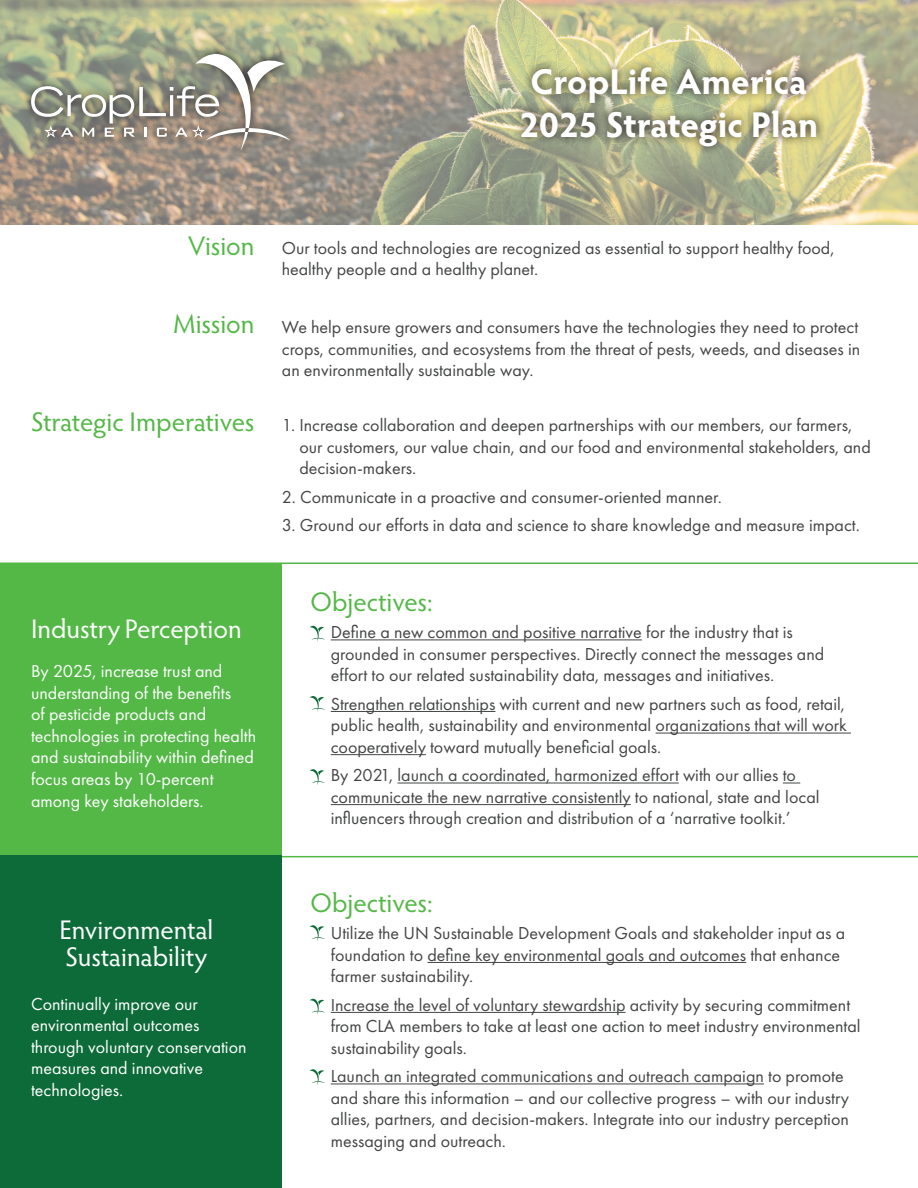
<style>
.page{position:relative;width:918px;height:1188px;background:#fff}
.page>*{position:absolute;margin:0;border:0;box-sizing:border-box;transform-origin:0 0}
.t1{font:700 36px/43.2px "Hypatia Sans Pro";color:#fff;text-align:center}
.t2{font:27px "Hypatia Sans Pro";color:#54b847}
.t3{font:27px/27px "Hypatia Sans Pro";color:#fff}
.t4{font:18px/21.6px "Futura PT";color:#444545}
.t5{font:18px/21.6px "Futura PT";color:#fff}
</style>
<div class="page">
<img style="left:0;top:0;width:918px;height:225px">
<hr style="left:331px;top:639px;width:311px;height:1px;background:#444545">
<hr style="left:331px;top:711px;width:164px;height:1px;background:#444545">
<hr style="left:656px;top:733px;width:195px;height:1px;background:#444545">
<hr style="left:331px;top:754px;width:95px;height:1px;background:#444545">
<hr style="left:397px;top:783px;width:282px;height:1px;background:#444545">
<svg style="left:783px;top:783px;width:17px;height:1px"></svg>
<hr style="left:331px;top:804px;width:300px;height:1px;background:#444545">
<hr style="left:427px;top:962px;width:319px;height:1px;background:#444545">
<hr style="left:331px;top:1012px;width:295px;height:1px;background:#444545">
<hr style="left:331px;top:1084px;width:433px;height:1px;background:#444545">
<hr style="left:0;top:562px;width:918px;height:2px;background:#54b847">
<hr style="left:0;top:856px;width:918px;height:1px;background:#54b847">
<div style="left:0;top:564px;width:282px;height:292px;background:#54b847"></div>
<div style="left:0;top:856px;width:282px;height:332px;background:#0c6b38"></div>
<svg style="left:22px;top:45px;width:276px;height:113px;background:#a2a187"></svg>
<svg style="left:31px;top:54px;width:259px;height:97px;background:#a09d8d"></svg>
<svg style="left:513px;top:58px;width:313px;height:98px;background:#a4a47c"></svg>
<svg style="left:310px;top:626px;width:15px;height:15px"></svg>
<svg style="left:310px;top:925px;width:15px;height:16px"></svg>
<svg style="left:310px;top:999px;width:15px;height:15px"></svg>
<svg style="left:310px;top:1069px;width:15px;height:16px"></svg>
<svg style="left:310px;top:696px;width:15px;height:16px"></svg>
<svg style="left:310px;top:769px;width:15px;height:16px"></svg>
<h1 class="t1" style="left:519px;top:58px;width:300px">CropLife America<br>2025 Strategic Plan</h1>
<h2 class="t2" style="left:188px;top:227px;width:68px">Vision</h2>
<h2 class="t2" style="left:174px;top:306px;width:82px">Mission</h2>
<h2 class="t2" style="left:31px;top:404px;width:225px">Strategic Imperatives</h2>
<h2 class="t3" style="left:31px;top:614px;width:212px">Industry Perception</h2>
<p class="t5" style="left:31px;top:660px;width:227px">By 2025, increase trust and understanding of the benefits<br>of pesticide products and technologies in protecting health and sustainability within defined focus areas by 10-percent among key stakeholders.</p>
<h2 class="t3" style="left:60px;top:915px;width:155px">Environmental<br>Sustainability</h2>
<p class="t5" style="left:31px;top:993px;width:217px">Continually improve our environmental outcomes through voluntary conservation measures and innovative technologies.</p>
<p class="t4" style="left:282px;top:237px;width:554px">Our tools and technologies are recognized as essential to support healthy food, healthy people and a healthy planet.</p>
<p class="t4" style="left:282px;top:316px;width:580px;text-align:justify">We help ensure growers and consumers have the technologies they need to protect crops, communities, and ecosystems from the threat of pests, weeds, and diseases in an environmentally sustainable way.</p>
<p class="t4" style="left:299px;top:414px;width:573px;text-indent:-18px">1. Increase collaboration and deepen partnerships with our members, our farmers, our customers, our value chain, and our food and environmental stakeholders, and decision-makers.</p>
<p class="t4" style="left:282px;top:486px;width:442px">2. Communicate in a proactive and consumer-oriented manner.</p>
<p class="t4" style="left:282px;top:514px;width:580px">3. Ground our efforts in data and science to share knowledge and measure impact.</p>
<h2 class="t2" style="left:311px;top:584px;width:124px">Objectives:</h2>
<p class="t4" style="left:331px;top:621px;width:495px">Define a new common and positive narrative for the industry that is grounded in consumer perspectives. Directly connect the messages and effort to our related sustainability data, messages and initiatives.</p>
<p class="t4" style="left:331px;top:693px;width:518px;text-align:justify">Strengthen relationships with current and new partners such as food, retail, public health, sustainability and environmental organizations that will work cooperatively toward mutually beneficial goals.</p>
<p class="t4" style="left:331px;top:764px;width:490px">By 2021, launch a coordinated, harmonized effort with our allies to communicate the new narrative consistently to national, state and local influencers through creation and distribution of a ‘narrative toolkit.’</p>
<h2 class="t2" style="left:311px;top:884px;width:124px">Objectives:</h2>
<p class="t4" style="left:331px;top:922px;width:516px">Utilize the UN Sustainable Development Goals and stakeholder input as a foundation to define key environmental goals and outcomes that enhance farmer sustainability.</p>
<p class="t4" style="left:331px;top:994px;width:531px">Increase the level of voluntary stewardship activity by securing commitment from CLA members to take at least one action to meet industry environmental sustainability goals.</p>
<p class="t4" style="left:331px;top:1065px;width:520px">Launch an integrated communications and outreach campaign to promote and share this information – and our collective progress – with our industry allies, partners, and decision-makers. Integrate into our industry perception messaging and outreach.</p>
</div>
